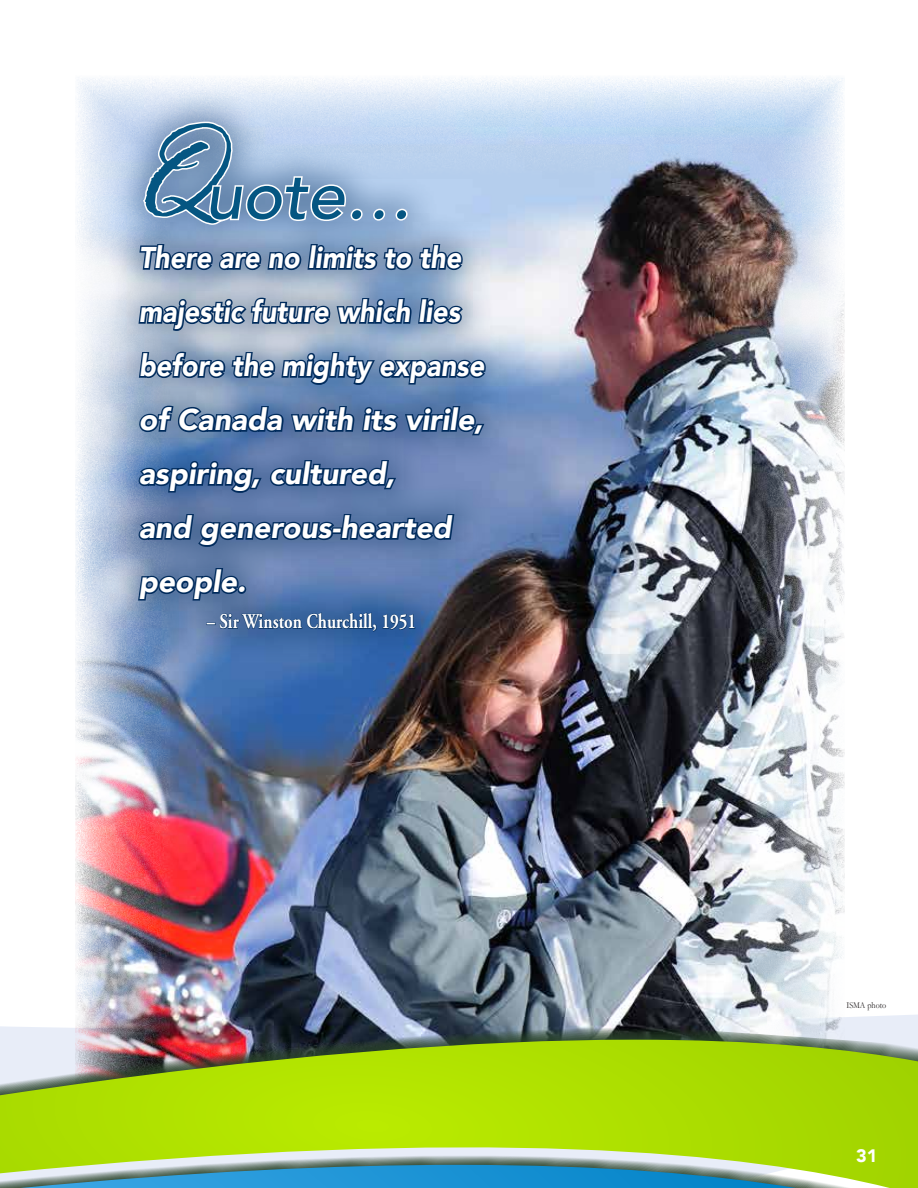
<style>
.page{position:relative;width:918px;height:1188px;background:#fff}
.page>*{position:absolute;margin:0;border:0;box-sizing:border-box;transform-origin:0 0}
.t1{font:italic 500 67.5px "Avenir";color:#055682}
.t2{font:italic 900 30px/54px "Avenir";color:#fff;scale:.9 1}
.t3{font:700 21px "Adobe Garamond";color:#fff;scale:.8 1}
.t4{font:900 18px "Avenir";color:#fff}
.t5{font:9px "Garamond";color:#231f20;scale:.9 1}
</style>
<div class="page">
<img style="left:75px;top:77px;width:770px;height:904px">
<div style="left:104px;top:88px;width:416px;height:577px;background:#002b5c;opacity:.45"></div>
<svg style="left:136px;top:120px;width:351px;height:516px;background:#6d89af"></svg>
<img style="left:0;top:981px;width:918px;height:59px">
<svg style="left:0;top:1040px;width:918px;height:148px;background:#9eca35"></svg>
<h1 class="t1" style="left:139px;top:155px;width:275px"><sup>Q</sup>uote…</h1>
<p class="t2" style="left:139px;top:230px;width:385px">There are no limits to the majestic future which lies before the mighty expanse of Canada with its virile, aspiring, cultured,<br>and generous-hearted people.</p>
<p class="t3" style="left:207px;top:610px;width:263px">– Sir Winston Churchill, 1951</p>
<p class="t5" style="left:846px;top:1000px;width:46px">ISMA photo</p>
<p class="t4" style="left:856px;top:1140px;width:23px">31</p>
</div>
